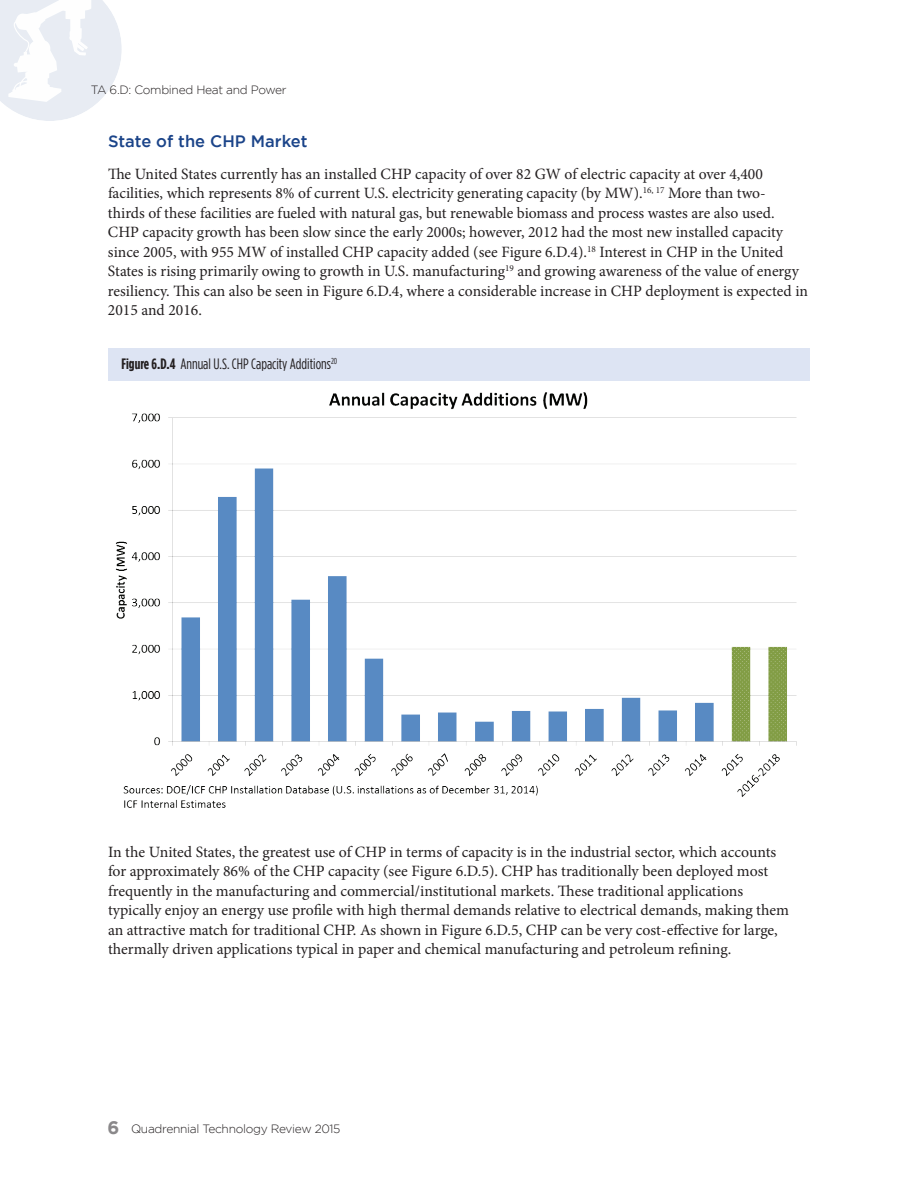
<style>
.page{position:relative;width:918px;height:1188px;background:#fff}
.page>*{position:absolute;margin:0;border:0;box-sizing:border-box;transform-origin:0 0}
.Header_Two{font:500 16.5px "Gotham";color:#1b4489}
.Body_Text{font:15.75px/19.5px "Minion Pro";color:#231f20}
.Figure_Text{font:15px "Gotham Condensed";color:#231f20}
.t1{font:300 12px "Gotham";letter-spacing:-.025em;color:#231f20}
.s1{font-weight:700}
.s2{font-weight:700;font-size:18px;color:#8a888a}
</style>
<div class="page">
<svg style="left:0;top:0;width:122px;height:121px"></svg>
<div style="left:108px;top:348px;width:702px;height:32px;background:#dde4f3"></div>
<img style="left:115px;top:392px;width:682px;height:416px">
<p class="t1" style="left:91px;top:83px;width:198px">TA 6.D: Combined Heat and Power</p>
<p class="Header_Two" style="left:108px;top:132px;width:201px">State of the CHP Market</p>
<p class="Body_Text" style="left:108px;top:164px;width:702px">The United States currently has an installed CHP capacity of over 82 GW of electric capacity at over 4,400 facilities, which represents 8% of current U.S. electricity generating capacity (by MW).<sup>16,</sup> <sup>17</sup> More than two-<br>thirds of these facilities are fueled with natural gas, but renewable biomass and process wastes are also used.<br>CHP capacity growth has been slow since the early 2000s; however, 2012 had the most new installed capacity since 2005, with 955 MW of installed CHP capacity added (see Figure 6.D.4).<sup>18</sup> Interest in CHP in the United States is rising primarily owing to growth in U.S. manufacturing<sup>19</sup> and growing awareness of the value of energy resiliency. This can also be seen in Figure 6.D.4, where a considerable increase in CHP deployment is expected in 2015 and 2016.</p>
<p class="Figure_Text" style="left:122px;top:356px;width:217px"><span class="s1">Figure 6.D.4</span> Annual U.S. CHP Capacity Additions<sup>20</sup></p>
<p class="Body_Text" style="left:108px;top:842px;width:683px">In the United States, the greatest use of CHP in terms of capacity is in the industrial sector, which accounts for approximately 86% of the CHP capacity (see Figure 6.D.5). CHP has traditionally been deployed most frequently in the manufacturing and commercial/institutional markets. These traditional applications typically enjoy an energy use profile with high thermal demands relative to electrical demands, making them an attractive match for traditional CHP. As shown in Figure 6.D.5, CHP can be very cost-effective for large, thermally driven applications typical in paper and chemical manufacturing and petroleum refining.</p>
<p class="t1" style="left:107px;top:1122px;width:235px"><span class="s2">6</span> Quadrennial Technology Review 2015</p>
</div>
